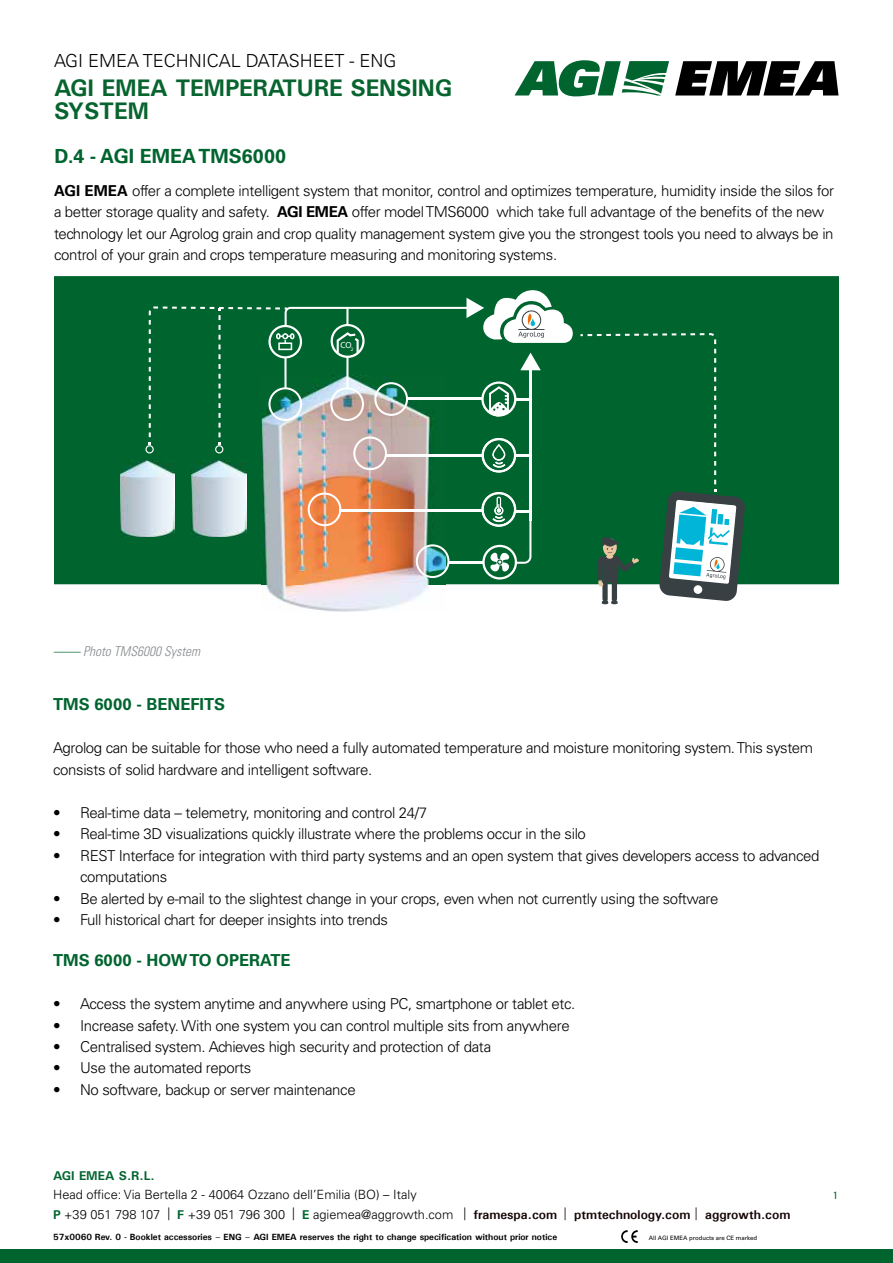
<style>
.page{position:relative;width:893px;height:1263px;background:#fff}
.page>*{position:absolute;margin:0;border:0;box-sizing:border-box;transform-origin:0 0}
.t1{font:700 24px/22.5px "Univers";letter-spacing:-.01em;color:#08642f}
.t2{font:700 19.5px "Univers LT Std";color:#00642f}
.t3{font:300 18px "Univers LT Std";color:#000}
.t4{font:700 16.5px "Univers LT Std";color:#00642f}
.t5{font:300 15px/21.6px "Univers LT Std";letter-spacing:-.025em;color:#000}
.t6{font:italic 300 condensed 13.5px "Univers LT Std";color:#878b8e}
.t7{font:300 12.75px "Univers LT Std";color:#000}
.t8{font:700 12.75px "Univers";color:#00642f}
.t9{font:condensed 10.5px "Univers LT Std";color:#00642f}
.t10{font:700 9px "Univers";color:#000}
.t11{font:700 8.85px "Ubuntu";color:#fff}
.t12{font:6px "Univers LT Std";color:#000}
.s1{font-weight:700}
.s2{color:#00642f}
.s3{font-family:"Univers";font-weight:700;color:#00642f}
.s4{font-family:"Univers";font-weight:700;color:#170607}
.s5{color:#170607}
</style>
<div class="page">
<div style="left:0;top:1250px;width:893px;height:13px;background:#00642f"></div>
<svg style="left:514px;top:60px;width:155px;height:36px"></svg>
<svg style="left:675px;top:61px;width:163px;height:35px"></svg>
<svg style="left:621px;top:1230px;width:17px;height:13px"></svg>
<div style="left:54px;top:276px;width:785px;height:308px;background:#00642f"></div>
<img style="left:262px;top:473px;width:183px;height:138px">
<img style="left:192px;top:473px;width:54px;height:63px">
<img style="left:120px;top:460px;width:55px;height:76px">
<svg style="left:416px;top:544px;width:33px;height:34px"></svg>
<svg style="left:308px;top:492px;width:33px;height:34px"></svg>
<hr style="left:529px;top:367px;width:3px;height:154px;background:#fff">
<hr style="left:448px;top:561px;width:36px;height:3px;background:#fff">
<hr style="left:340px;top:509px;width:142px;height:2px;background:#fff">
<svg style="left:481px;top:492px;width:50px;height:87px"></svg>
<svg style="left:580px;top:333px;width:165px;height:272px;background:#21744e"></svg>
<svg style="left:145px;top:290px;width:428px;height:183px;background:#39815a"></svg>
<p class="t3" style="left:54px;top:50px;width:344px">AGI EMEA TECHNICAL DATASHEET - ENG</p>
<h1 class="t1" style="left:54px;top:77px;width:400px">AGI EMEA TEMPERATURE SENSING<br>SYSTEM</h1>
<h2 class="t2" style="left:54px;top:145px;width:233px">D.4 - AGI EMEA TMS6000</h2>
<p class="t5" style="left:54px;top:180px;width:781px"><span class="s1">AGI EMEA</span> offer a complete intelligent system that monitor, control and optimizes temperature, humidity inside the silos for a better storage quality and safety. <span class="s1">AGI EMEA</span> offer model TMS6000 which take full advantage of the benefits of the new technology let our Agrolog grain and crop quality management system give you the strongest tools you need to always be in control of your grain and crops temperature measuring and monitoring systems.</p>
<p class="t11" style="left:340px;top:340px;width:14px">CO<sub>2</sub></p>
<p class="t6" style="left:53px;top:643px;width:148px"><span class="s2">——</span> Photo TMS6000 System</p>
<p class="t4" style="left:53px;top:695px;width:174px">TMS 6000 - BENEFITS</p>
<p class="t5" style="left:53px;top:737px;width:762px">Agrolog can be suitable for those who need a fully automated temperature and moisture monitoring system. This system consists of solid hardware and intelligent software.</p>
<p class="t5" style="left:53px;top:801px;width:375px">• Real-time data – telemetry, monitoring and control 24/7</p>
<p class="t5" style="left:53px;top:823px;width:534px">• Real-time 3D visualizations quickly illustrate where the problems occur in the silo</p>
<p class="t5" style="left:80px;top:844px;width:741px;text-indent:-27px">• REST Interface for integration with third party systems and an open system that gives developers access to advanced computations</p>
<p class="t5" style="left:53px;top:887px;width:667px">• Be alerted by e-mail to the slightest change in your crops, even when not currently using the software</p>
<p class="t5" style="left:53px;top:909px;width:336px">• Full historical chart for deeper insights into trends</p>
<p class="t4" style="left:53px;top:951px;width:239px">TMS 6000 - HOW TO OPERATE</p>
<p class="t5" style="left:53px;top:993px;width:524px">• Access the system anytime and anywhere using PC, smartphone or tablet etc.</p>
<p class="t5" style="left:53px;top:1014px;width:518px">• Increase safety. With one system you can control multiple sits from anywhere</p>
<p class="t5" style="left:53px;top:1036px;width:440px">• Centralised system. Achieves high security and protection of data</p>
<p class="t5" style="left:53px;top:1057px;width:200px">• Use the automated reports</p>
<p class="t5" style="left:53px;top:1079px;width:304px">• No software, backup or server maintenance</p>
<p class="t8" style="left:53px;top:1167px;width:103px">AGI EMEA S.R.L.</p>
<p class="t7" style="left:53px;top:1186px;width:365px">Head office: Via Bertella 2 - 40064 Ozzano dell’Emilia (BO) – Italy</p>
<p class="t9" style="left:833px;top:1189px;width:6px">1</p>
<p class="t7" style="left:53px;top:1206px;width:739px"><span class="s3">P</span> +39 051 798 107 | <span class="s3">F</span> +39 051 796 300 | <span class="s3">E</span> agiemea@aggrowth.com | <span class="s4">framespa.com</span> <span class="s5">|</span> <span class="s4">ptmtechnology.com</span> <span class="s5">|</span> <span class="s4">aggrowth.com</span></p>
<p class="t10" style="left:53px;top:1231px;width:506px">57x0060 Rev. 0 - Booklet accessories – ENG – AGI EMEA reserves the right to change specification without prior notice</p>
<p class="t12" style="left:649px;top:1234px;width:110px">All AGI EMEA products are CE marked</p>
</div>
